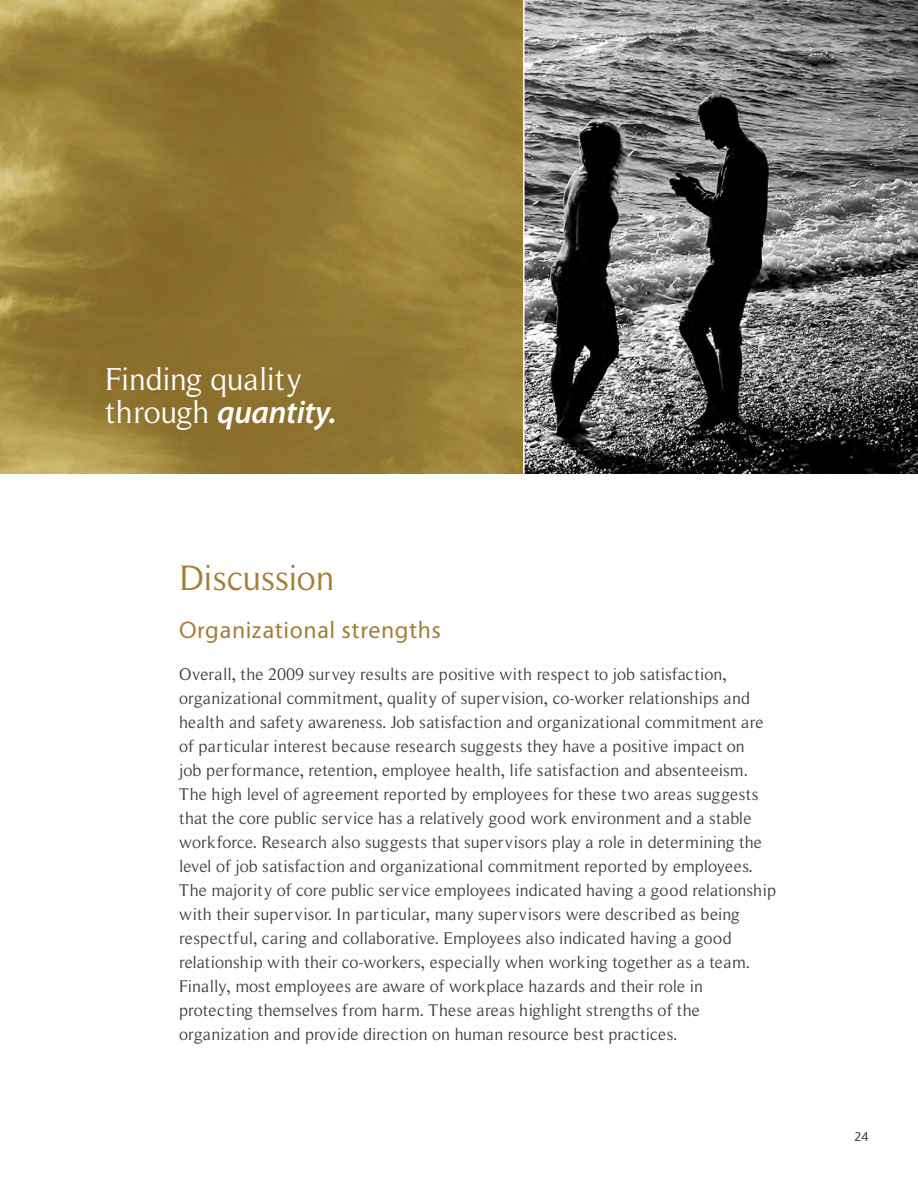
<style>
.page{position:relative;width:918px;height:1188px;background:#fff}
.page>*{position:absolute;margin:0;border:0;box-sizing:border-box;transform-origin:0 0}
.t1{font:36px "Roman Serif";color:#a47c34}
.t2{font:italic 600 32.4px "Myriad Pro";letter-spacing:-.01em;color:#fff}
.t3{font:32.4px "Roman Serif";letter-spacing:-.01em;color:#fff}
.t4{font:24px "Vegur";letter-spacing:.02em;color:#a47c34}
.t5{font:17.25px/24px "Roman Serif";color:#3e3e3f}
.t6{font:13.5px "Vegur";color:#3e3e3f}
.s1{font-family:"Roman Serif";font-weight:400;font-style:normal}
</style>
<div class="page">
<img style="left:0;top:0;width:523px;height:474px">
<img style="left:525px;top:0;width:393px;height:474px">
<h2 class="t3" style="left:105px;top:361px;width:198px">Finding quality</h2>
<h2 class="t2" style="left:105px;top:391px;width:233px"><span class="s1">through</span> quantity.</h2>
<h1 class="t1" style="left:179px;top:557px;width:157px">Discussion</h1>
<h3 class="t4" style="left:179px;top:620px;width:263px">Organizational strengths</h3>
<p class="t5" style="left:179px;top:662px;width:598px">Overall, the 2009 survey results are positive with respect to job satisfaction, organizational commitment, quality of supervision, co-worker relationships and health and safety awareness. Job satisfaction and organizational commitment are of particular interest because research suggests they have a positive impact on<br>job performance, retention, employee health, life satisfaction and absenteeism.<br>The high level of agreement reported by employees for these two areas suggests that the core public service has a relatively good work environment and a stable workforce. Research also suggests that supervisors play a role in determining the level of job satisfaction and organizational commitment reported by employees.<br>The majority of core public service employees indicated having a good relationship with their supervisor. In particular, many supervisors were described as being respectful, caring and collaborative. Employees also indicated having a good relationship with their co-workers, especially when working together as a team.<br>Finally, most employees are aware of workplace hazards and their role in protecting themselves from harm. These areas highlight strengths of the organization and provide direction on human resource best practices.</p>
<p class="t6" style="left:854px;top:1131px;width:16px">24</p>
</div>
